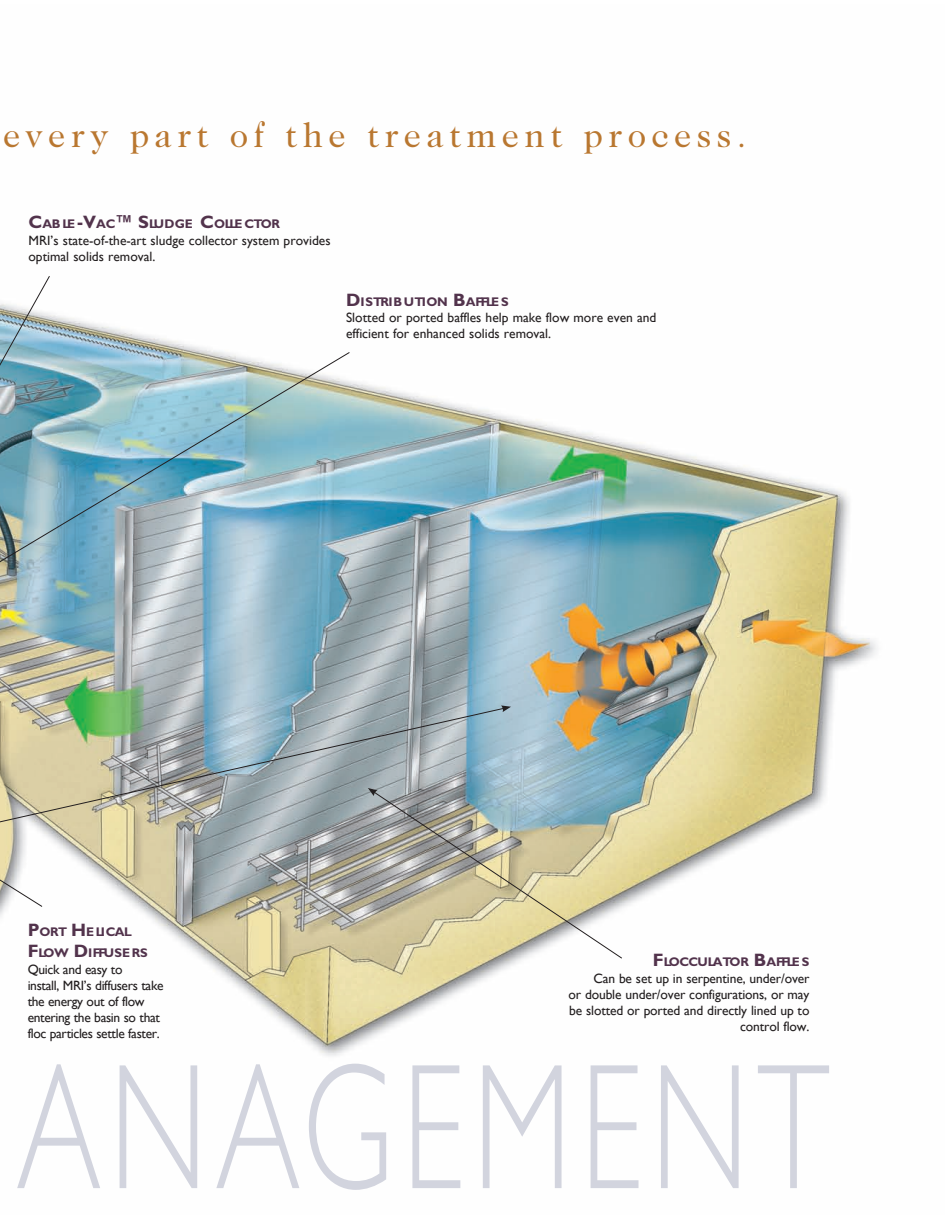
<style>
.page{position:relative;width:945px;height:1215px;background:#fff}
.page>*{position:absolute;margin:0;border:0;box-sizing:border-box;transform-origin:0 0}
.t1{font:34.5px "Caslon Two Twenty Four";letter-spacing:.155em;color:#b97730}
.t2{font:13.5px/16.2px "Gill Sans";letter-spacing:-.01em;color:#231f20}
.t3{font:700 12.6px "Gill Sans";letter-spacing:-.05em;color:#52334c}
.t4{font:700 12.6px/21.6px "Gill Sans";letter-spacing:-.025em;color:#52334c}
.t5{font:700 12.6px "Gill Sans";letter-spacing:-.085em;color:#52334c}
.s1{font-size:18px}
</style>
<div class="page">
<img style="left:1px;top:314px;width:876px;height:750px">
<img style="left:17px;top:1064px;width:812px;height:126px">
<svg style="left:0;top:866px;width:43px;height:42px"></svg>
<img style="left:0;top:351px;width:350px;height:266px">
<svg style="left:368px;top:788px;width:255px;height:171px;background:#c6c4a9"></svg>
<img style="left:0;top:276px;width:50px;height:237px">
<svg style="left:0;top:707px;width:505px;height:120px;background:#a7b1aa"></svg>
<svg style="left:501px;top:705px;width:10px;height:7px"></svg>
<h1 class="t1" style="left:3px;top:115px;width:745px">every part of the treatment process.</h1>
<p class="t3" style="left:28px;top:217px;width:252px"><span class="s1">C</span>AB LE <span class="s1">-V</span>AC<span class="s1">™ S</span>LUDGE <span class="s1">C</span> OLLE CTOR</p>
<p class="t2" style="left:28px;top:232px;width:304px">MRI’s state-of-the-art sludge collector system provides optimal solids removal.</p>
<p class="t5" style="left:346px;top:294px;width:164px"><span class="s1">D</span> I STRI BUTI ON <span class="s1">B</span>AFFLE S</p>
<p class="t2" style="left:346px;top:309px;width:312px">Slotted or ported baffles help make flow more even and efficient for enhanced solids removal.</p>
<p class="t4" style="left:28px;top:921px;width:121px"><span class="s1">P</span>ORT <span class="s1">H</span>ELICAL<br><span class="s1">F</span> LOW <span class="s1">D</span>I FFUSERS</p>
<p class="t2" style="left:28px;top:961px;width:137px">Quick and easy to<br>install, MRI’s diffusers take the energy out of flow entering the basin so that floc particles settle faster.</p>
<p class="t3" style="left:653px;top:955px;width:158px"><span class="s1">F</span> LOCCULATOR <span class="s1">B</span>AFFLE S</p>
<p class="t2" style="left:568px;top:970px;width:242px;text-align:right">Can be set up in serpentine, under/over<br>or double under/over configurations, or may be slotted or ported and directly lined up to control flow.</p>
</div>
